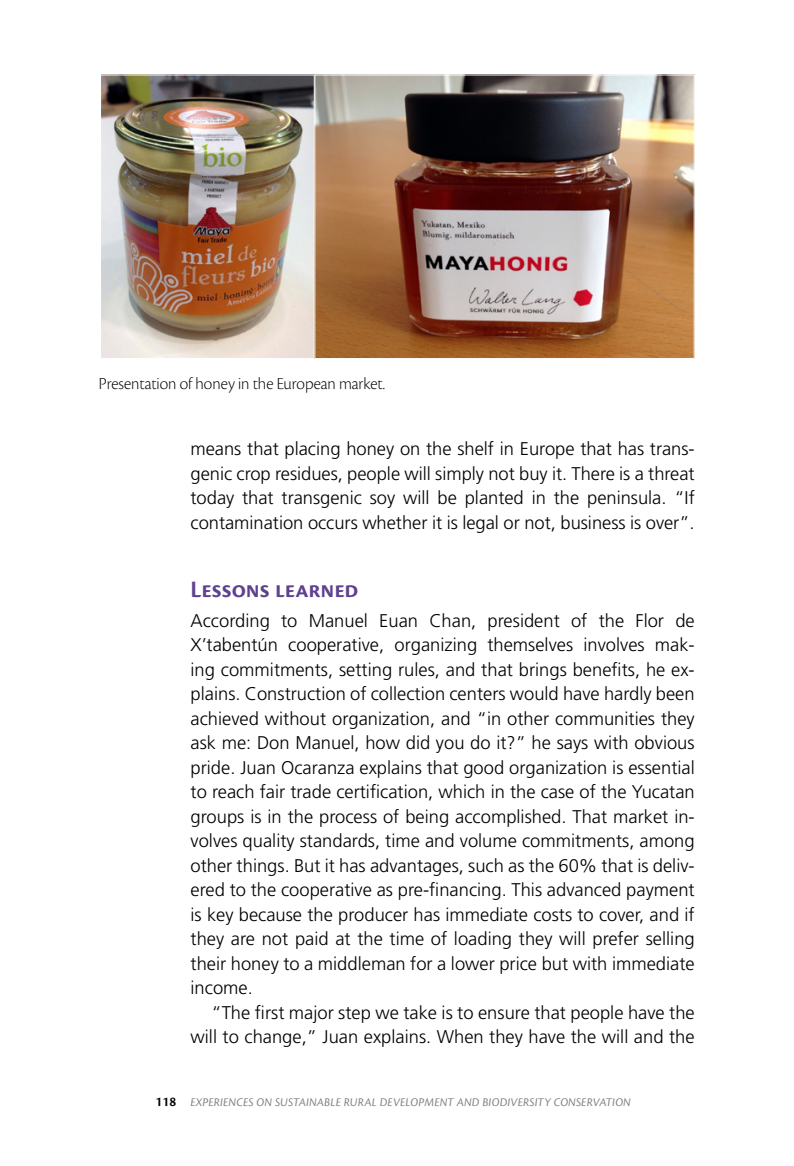
<style>
.page{position:relative;width:794px;height:1166px;background:#fff}
.page>*{position:absolute;margin:0;border:0;box-sizing:border-box;transform-origin:0 0}
.subtítulo_1{font:600 24.5px "Cronos Pro";color:#5e418f}
.texto_sin_sangría{font:300 18.38px/24.5px "Frutiger LT Std";color:#000;text-align:justify}
.texto{font:300 18.38px/24.5px "Frutiger LT Std";color:#000;text-align:justify}
.pie_de_foto{font:17.5px "Cronos Pro Lt Disp";color:#000}
.t1{font:italic 12.25px "Cronos Pro";letter-spacing:.01em;color:#808285}
.s1{font-weight:600;font-style:normal;font-size:14px;color:#000}
</style>
<div class="page">
<img style="left:102px;top:77px;width:590px;height:280px">
<div style="left:100px;top:75px;width:215px;height:284px;border:1px solid #fff"></div>
<div style="left:314px;top:75px;width:380px;height:284px;border:1px solid #fff"></div>
<p class="pie_de_foto" style="left:99px;top:374px;width:288px">Presentation of honey in the European market.</p>
<p class="texto" style="left:190px;top:437px;width:506px">means that placing honey on the shelf in Europe that has trans&shy;genic crop residues, people will simply not buy it. There is a threat today that transgenic soy will be planted in the peninsula. “If contamination occurs whether it is legal or not, business is over”.</p>
<p class="subtítulo_1" style="left:190px;top:576px;width:169px">Lessons learned</p>
<p class="texto_sin_sangría" style="left:190px;top:608px;width:506px">According to Manuel Euan Chan, president of the Flor de X’tabentún cooperative, organizing themselves involves mak&shy;ing commitments, setting rules, and that brings benefits, he ex&shy;plains. Construction of collection centers would have hardly been achieved without organization, and “in other communities they ask me: Don Manuel, how did you do it?” he says with obvious pride. Juan Ocaranza explains that good organization is essential to reach fair trade certification, which in the case of the Yucatan groups is in the process of being accomplished. That market in&shy;volves quality standards, time and volume commitments, among other things. But it has advantages, such as the 60% that is deliv&shy;ered to the cooperative as pre-financing. This advanced payment is key because the producer has immediate costs to cover, and if they are not paid at the time of loading they will prefer selling their honey to a middleman for a lower price but with immediate income.</p>
<p class="texto" style="left:190px;top:1000px;width:506px;text-align:right">“The first major step we take is to ensure that people have the will to change,” Juan explains. When they have the will and the</p>
<p class="t1" style="left:156px;top:1095px;width:477px"><span class="s1">118</span> EXPERIENCES ON SUSTAINABLE RURAL DEVELOPMENT AND BIODIVERSITY CONSERVATION</p>
</div>
